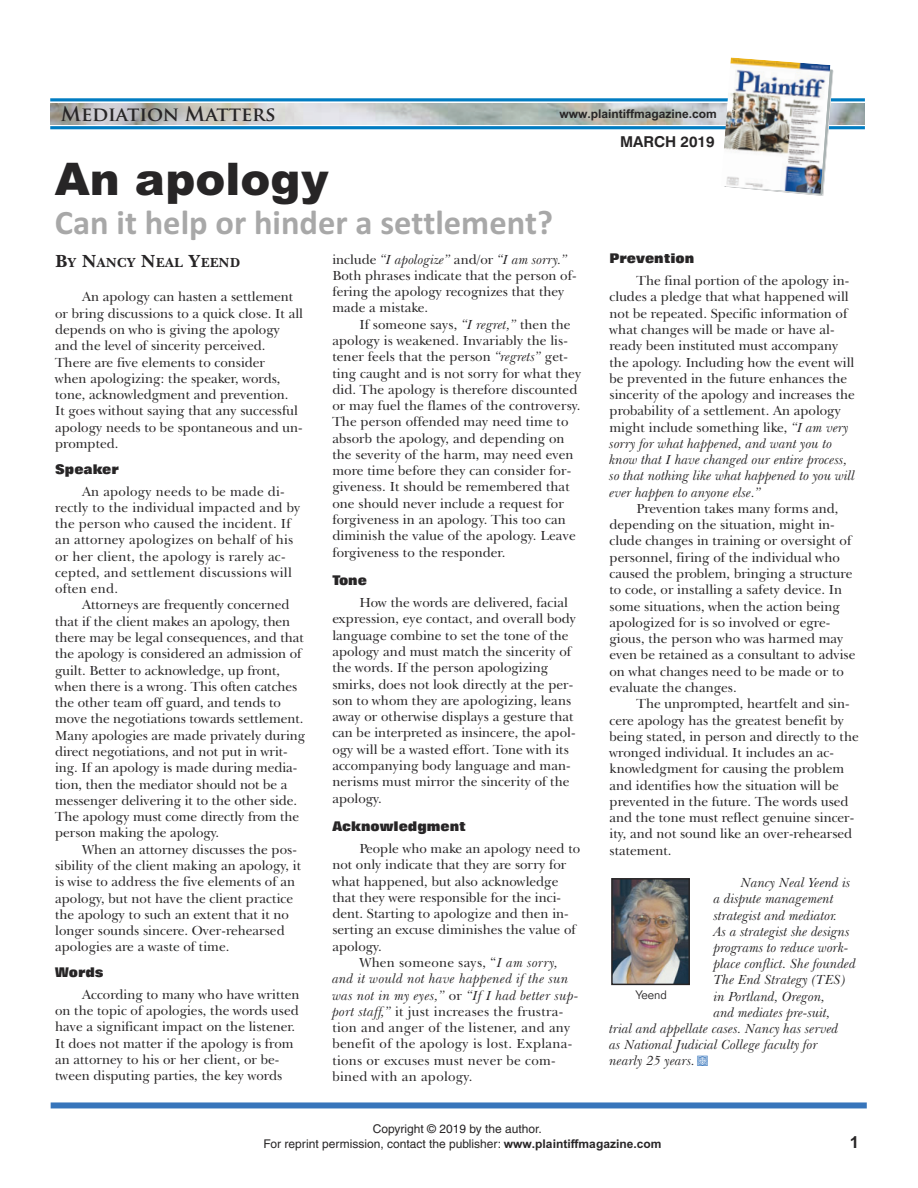
<style>
.page{position:relative;width:918px;height:1188px;background:#fff}
.page>*{position:absolute;margin:0;border:0;box-sizing:border-box;transform-origin:0 0}
.t1{font:45px "Arial MT Black";color:#272526}
.t2{font:700 34.5px "Calibri";color:#a8a8a8}
.t3{font:700 19.5px "Trajan Pro";letter-spacing:-.01em;color:#272526}
.t4{font:700 16.5px "Arial";color:#272526}
.t5{font:700 15px "Swiss 721 BT";color:#272526}
.t6{font:13.5px/16.4px "New Baskerville IT Cby BT";color:#272526}
.t7{font:italic 13.5px "New Baskerville IT Cby BT";color:#272526}
.t8{font:13.5px "New Baskerville IT Cby BT";letter-spacing:.02em;color:#272526}
.t9{font:italic 13.5px "New Baskerville IT Cby BT";letter-spacing:.02em;color:#272526}
.t10{font:800 13.5px "Folio BT";color:#272526}
.t11{font:700 13.5px "New Baskerville IT Cby BT";color:#272526}
.t12{font:12px/15px "Helvetica";color:#272526}
.t13{font:700 12px "Arial";color:#272526}
.t14{font:300 12px "Folio BT";color:#272526}
.s1{font-size:18px}
.s2{font-style:italic}
.s3{font-style:normal}
.s4{font-family:"Arial";font-weight:700}
</style>
<div class="page">
<div style="left:51px;top:1102px;width:816px;height:6px;background:#3775bb"></div>
<img style="left:51px;top:103px;width:814px;height:21px">
<hr style="left:51px;top:98px;width:814px;height:3px;background:#007cc2">
<hr style="left:51px;top:126px;width:814px;height:3px;background:#007cc2">
<svg style="left:804px;top:65px;width:29px;height:131px"></svg>
<img style="left:721px;top:57px;width:109px;height:137px">
<img style="left:614px;top:881px;width:73px;height:101px">
<div style="left:611px;top:878px;width:79px;height:107px;border:2px solid #272526"></div>
<h3 class="t3" style="left:61px;top:103px;width:216px">Mediation Matters</h3>
<p class="t13" style="left:559px;top:107px;width:159px">www.plaintiffmagazine.com</p>
<p class="t5" style="left:620px;top:134px;width:96px">MARCH 2019</p>
<h1 class="t1" style="left:55px;top:153px;width:275px">An apology</h1>
<h2 class="t2" style="left:55px;top:202px;width:500px">Can it help or hinder a settlement?</h2>
<p class="t11" style="left:55px;top:256px;width:186px"><span class="s1">B</span>Y <span class="s1">N</span>ANCY <span class="s1">N</span>EAL <span class="s1">Y</span>EEND</p>
<p class="t6" style="left:55px;top:290px;width:249px;text-indent:27px">An apology can hasten a settlement or bring discussions to a quick close. It all depends on who is giving the apology and the level of sincerity perceived.<br>There are five elements to consider<br>when apologizing: the speaker, words, tone, acknowledgment and prevention.<br>It goes without saying that any successful apology needs to be spontaneous and un&shy;prompted.</p>
<p class="t10" style="left:55px;top:464px;width:65px">Speaker</p>
<p class="t6" style="left:55px;top:484px;width:247px;text-indent:27px">An apology needs to be made di&shy;rectly to the individual impacted and by the person who caused the incident. If an attorney apologizes on behalf of his or her client, the apology is rarely ac&shy;cepted, and settlement discussions will often end.</p>
<p class="t6" style="left:55px;top:598px;width:252px;text-indent:27px">Attorneys are frequently concerned that if the client makes an apology, then there may be legal consequences, and that the apology is considered an admission of guilt. Better to acknowledge, up front, when there is a wrong. This often catches the other team off guard, and tends to move the negotiations towards settlement.<br>Many apologies are made privately during direct negotiations, and not put in writ&shy;ing. If an apology is made during media&shy;tion, then the mediator should not be a messenger delivering it to the other side.<br>The apology must come directly from the person making the apology.</p>
<p class="t6" style="left:55px;top:842px;width:247px;text-indent:27px">When an attorney discusses the pos&shy;sibility of the client making an apology, it is wise to address the five elements of an apology, but not have the client practice the apology to such an extent that it no longer sounds sincere. Over-rehearsed apologies are a waste of time.</p>
<p class="t10" style="left:55px;top:967px;width:50px">Words</p>
<p class="t6" style="left:55px;top:988px;width:246px;text-indent:27px">According to many who have written on the topic of apologies, the words used have a significant impact on the listener.<br>It does not matter if the apology is from an attorney to his or her client, or be&shy;tween disputing parties, the key words</p>
<p class="t6" style="left:332px;top:252px;width:246px">include <span class="s2">“I apologize”</span> and/or <span class="s2">“I am sorry.” </span>Both phrases indicate that the person of&shy;fering the apology recognizes that they made a mistake.</p>
<p class="t6" style="left:332px;top:317px;width:250px;text-indent:27px">If someone says, <span class="s2">“I regret,”</span> then the apology is weakened. Invariably the lis&shy;tener feels that the person <span class="s2">“regrets”</span> get&shy;ting caught and is not sorry for what they did. The apology is therefore discounted or may fuel the flames of the controversy.<br>The person offended may need time to absorb the apology, and depending on the severity of the harm, may need even more time before they can consider for&shy;giveness. It should be remembered that one should never include a request for forgiveness in an apology. This too can diminish the value of the apology. Leave forgiveness to the responder.</p>
<p class="t10" style="left:332px;top:576px;width:36px">Tone</p>
<p class="t6" style="left:332px;top:596px;width:245px;text-indent:27px">How the words are delivered, facial expression, eye contact, and overall body language combine to set the tone of the apology and must match the sincerity of the words. If the person apologizing smirks, does not look directly at the per&shy;son to whom they are apologizing, leans away or otherwise displays a gesture that can be interpreted as insincere, the apol&shy;ogy will be a wasted effort. Tone with its accompanying body language and man&shy;nerisms must mirror the sincerity of the apology.</p>
<p class="t10" style="left:332px;top:821px;width:135px">Acknowledgment</p>
<p class="t6" style="left:359px;top:842px;width:222px">People who make an apology need to</p>
<p class="t6" style="left:332px;top:858px;width:236px">not only indicate that they are sorry for</p>
<p class="t6" style="left:332px;top:874px;width:228px">what happened, but also acknowledge</p>
<p class="t6" style="left:332px;top:891px;width:230px">that they were responsible for the inci-</p>
<p class="t6" style="left:332px;top:907px;width:238px">dent. Starting to apologize and then in-</p>
<p class="t6" style="left:332px;top:923px;width:245px">serting an excuse diminishes the value of</p>
<p class="t6" style="left:332px;top:940px;width:51px">apology.</p>
<p class="t8" style="left:359px;top:957px;width:200px">When someone says, “<span class="s2">I am sorry,</span></p>
<p class="t9" style="left:332px;top:974px;width:238px">and it would not have happened if the sun</p>
<p class="t9" style="left:332px;top:990px;width:248px">was not in my eyes,” <span class="s3">or</span> “If I had better sup-</p>
<p class="t8" style="left:332px;top:1006px;width:233px"><span class="s2">port staff,”</span> it just increases the frustra-</p>
<p class="t8" style="left:332px;top:1022px;width:240px">tion and anger of the listener, and any</p>
<p class="t8" style="left:332px;top:1039px;width:241px">benefit of the apology is lost. Explana-</p>
<p class="t8" style="left:332px;top:1055px;width:225px">tions or excuses must never be com-</p>
<p class="t8" style="left:332px;top:1071px;width:142px">bined with an apology.</p>
<p class="t10" style="left:610px;top:254px;width:86px">Prevention</p>
<p class="t6" style="left:610px;top:274px;width:247px;text-indent:27px">The final portion of the apology in&shy;cludes a pledge that what happened will not be repeated. Specific information of what changes will be made or have al&shy;ready been instituted must accompany the apology. Including how the event will be prevented in the future enhances the sincerity of the apology and increases the probability of a settlement. An apology might include something like, <span class="s2">“I am very sorry for what happened, and want you to know that I have changed our entire process, so that nothing like what happened to you will ever happen to anyone else.”</span></p>
<p class="t6" style="left:610px;top:502px;width:247px;text-indent:27px">Prevention takes many forms and, depending on the situation, might in&shy;clude changes in training or oversight of personnel, firing of the individual who caused the problem, bringing a structure to code, or installing a safety device. In some situations, when the action being apologized for is so involved or egre&shy;gious, the person who was harmed may even be retained as a consultant to advise on what changes need to be made or to evaluate the changes.</p>
<p class="t6" style="left:610px;top:697px;width:251px;text-indent:27px">The unprompted, heartfelt and sin&shy;cere apology has the greatest benefit by being stated, in person and directly to the wronged individual. It includes an ac&shy;knowledgment for causing the problem and identifies how the situation will be prevented in the future. The words used and the tone must reflect genuine sincer&shy;ity, and not sound like an over-rehearsed statement.</p>
<p class="t7" style="left:741px;top:878px;width:111px">Nancy Neal Yeend is</p>
<p class="t7" style="left:714px;top:894px;width:121px">a dispute management</p>
<p class="t7" style="left:714px;top:910px;width:125px">strategist and mediator.</p>
<p class="t7" style="left:714px;top:926px;width:137px">As a strategist she designs</p>
<p class="t7" style="left:714px;top:942px;width:136px">programs to reduce work-</p>
<p class="t7" style="left:714px;top:959px;width:144px">place conflict. She founded</p>
<p class="t7" style="left:714px;top:975px;width:133px">The End Strategy (TES)</p>
<p class="t7" style="left:714px;top:991px;width:113px">in Portland, Oregon,</p>
<p class="t7" style="left:714px;top:1007px;width:118px">and mediates pre-suit,</p>
<p class="t7" style="left:610px;top:1023px;width:231px">trial and appellate cases. Nancy has served</p>
<p class="t7" style="left:610px;top:1040px;width:210px">as National Judicial College faculty for</p>
<p class="t7" style="left:610px;top:1056px;width:87px">nearly 25 years.</p>
<p class="t14" style="left:636px;top:990px;width:33px">Yeend</p>
<p class="t12" style="left:264px;top:1122px;width:399px;text-indent:109px">Copyright © 2019 by the author.<br>For reprint permission, contact the publisher: <span class="s4">www.plaintiffmagazine.com</span></p>
<p class="t4" style="left:850px;top:1133px;width:11px">1</p>
</div>
